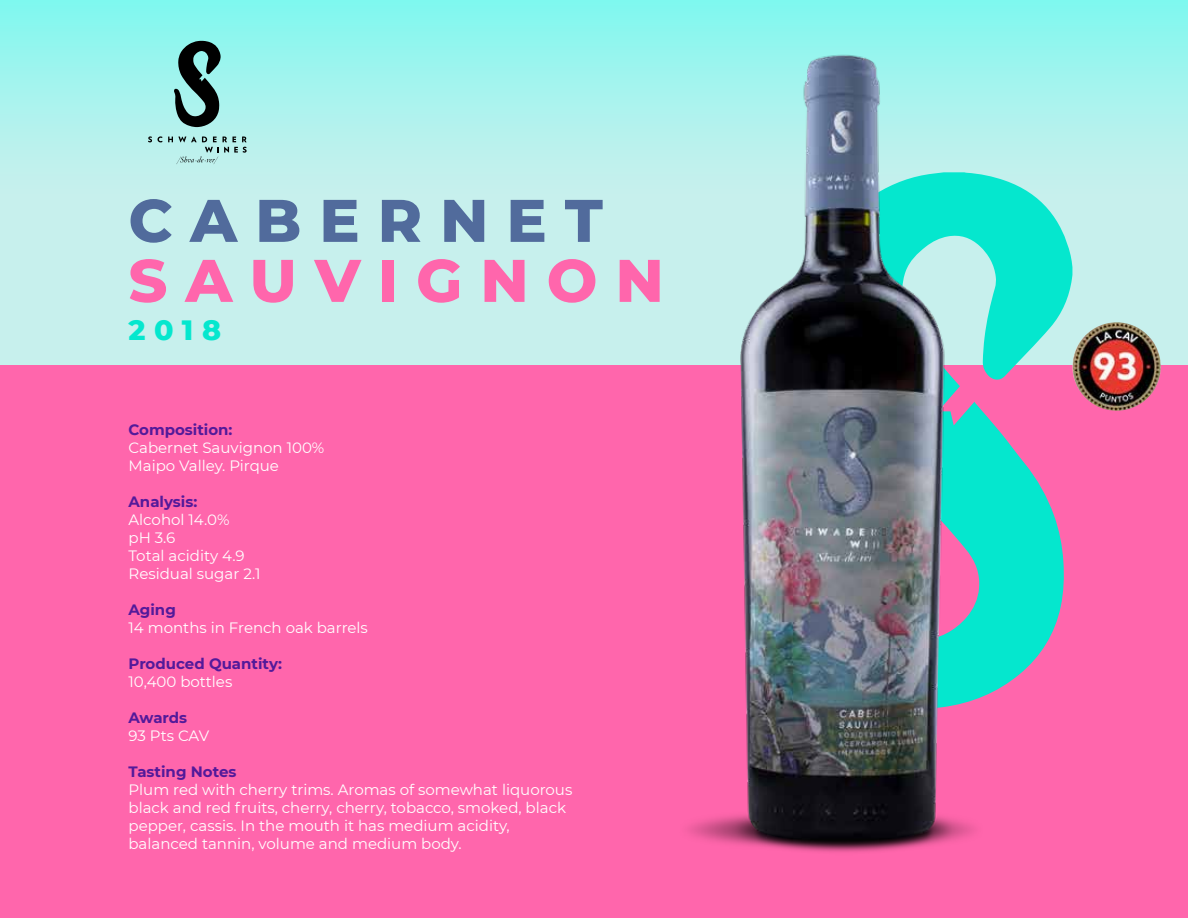
<style>
.page{position:relative;width:1188px;height:918px;background:#fff}
.page>*{position:absolute;margin:0;border:0;box-sizing:border-box;transform-origin:0 0}
.t1{font:800 60px "Montserrat";letter-spacing:.3em;color:#ff66ac}
.t2{font:800 60px "Montserrat";letter-spacing:.3em;color:#516b9c}
.t3{font:800 28.5px "Montserrat";color:#05e7ce}
.t4{font:15px/18px "Montserrat";color:#fff}
.t5{font:700 15px "Montserrat";color:#531a9a}
</style>
<div class="page">
<div style="left:0;top:358px;width:1188px;height:560px;background:#ff66ac"></div>
<img style="left:0;top:0;width:1188px;height:364px">
<img style="left:500px;top:0;width:679px;height:852px">
<svg style="left:174px;top:41px;width:47px;height:86px;background:#4b706d"></svg>
<svg style="left:148px;top:136px;width:14px;height:6px"></svg>
<svg style="left:168px;top:136px;width:79px;height:28px;background:#a5d4d0"></svg>
<img style="left:1072px;top:322px;width:89px;height:89px;border-radius:44px">
<h1 class="t2" style="left:129px;top:177px;width:476px">CABERNET</h1>
<h1 class="t1" style="left:129px;top:237px;width:537px">SAUVIGNON</h1>
<h2 class="t3" style="left:129px;top:309px;width:94px">2018</h2>
<p class="t5" style="left:129px;top:419px;width:106px">Composition:</p>
<p class="t4" style="left:129px;top:438px;width:197px">Cabernet Sauvignon 100%<br>Maipo Valley. Pirque</p>
<p class="t5" style="left:129px;top:491px;width:70px">Analysis:</p>
<p class="t4" style="left:129px;top:510px;width:133px">Alcohol 14.0%<br>pH 3.6<br>Total acidity 4.9<br>Residual sugar 2.1</p>
<p class="t5" style="left:129px;top:599px;width:49px">Aging</p>
<p class="t4" style="left:129px;top:618px;width:241px">14 months in French oak barrels</p>
<p class="t5" style="left:129px;top:653px;width:155px">Produced Quantity:</p>
<p class="t4" style="left:129px;top:672px;width:105px">10,400 bottles</p>
<p class="t5" style="left:129px;top:707px;width:60px">Awards</p>
<p class="t4" style="left:129px;top:726px;width:82px">93 Pts CAV</p>
<p class="t5" style="left:129px;top:761px;width:109px">Tasting Notes</p>
<p class="t4" style="left:129px;top:780px;width:445px">Plum red with cherry trims. Aromas of somewhat liquorous black and red fruits, cherry, cherry, tobacco, smoked, black pepper, cassis. In the mouth it has medium acidity, balanced tannin, volume and medium body.</p>
</div>
